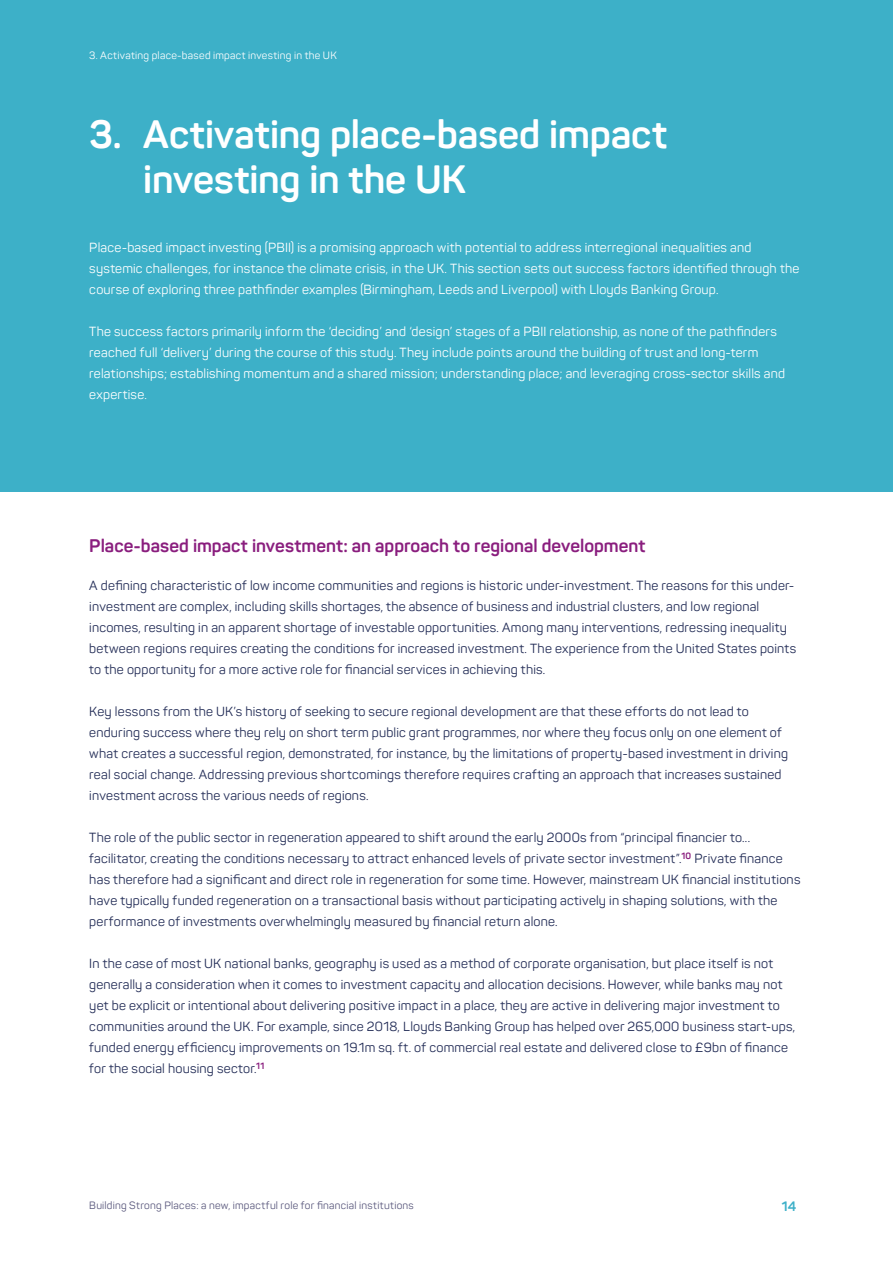
<style>
.page{position:relative;width:893px;height:1263px;background:#fff}
.page>*{position:absolute;margin:0;border:0;box-sizing:border-box;transform-origin:0 0}
.t1{font:700 39px/45px "Panton";color:#fff}
.t2{font:700 18px "Panton";color:#8a1e7e}
.t3{font:700 13.5px "Panton";color:#3db0c8}
.t4{font:13.05px/21px "Panton";letter-spacing:.015em;color:#222c56}
.t5{font:13.05px/21px "Panton";letter-spacing:.015em;color:#fff}
.t6{font:10.5px "Panton";letter-spacing:.025em;color:#59577c}
.t7{font:10.5px "Panton";letter-spacing:.03em;color:#fff}
</style>
<div class="page">
<div style="left:0;top:0;width:893px;height:492px;background:#3db0c8"></div>
<p class="t7" style="left:89px;top:49px;width:249px">3. Activating place-based impact investing in the UK</p>
<h1 class="t1" style="left:143px;top:111px;width:525px;text-indent:-54px">3. Activating place-based impact investing in the UK</h1>
<p class="t5" style="left:89px;top:237px;width:711px">Place-based impact investing (PBII) is a promising approach with potential to address interregional inequalities and systemic challenges, for instance the climate crisis, in the UK. This section sets out success factors identified through the course of exploring three pathfinder examples (Birmingham, Leeds and Liverpool) with Lloyds Banking Group.</p>
<p class="t5" style="left:89px;top:321px;width:697px">The success factors primarily inform the ‘deciding’ and ‘design’ stages of a PBII relationship, as none of the pathfinders reached full ‘delivery’ during the course of this study. They include points around the building of trust and long-term relationships; establishing momentum and a shared mission; understanding place; and leveraging cross-sector skills and expertise.</p>
<h2 class="t2" style="left:89px;top:534px;width:558px">Place-based impact investment: an approach to regional development</h2>
<p class="t4" style="left:89px;top:575px;width:708px">A defining characteristic of low income communities and regions is historic under-investment. The reasons for this under&shy;investment are complex, including skills shortages, the absence of business and industrial clusters, and low regional incomes, resulting in an apparent shortage of investable opportunities. Among many interventions, redressing inequality between regions requires creating the conditions for increased investment. The experience from the United States points to the opportunity for a more active role for financial services in achieving this.</p>
<p class="t4" style="left:89px;top:701px;width:700px">Key lessons from the UK’s history of seeking to secure regional development are that these efforts do not lead to enduring success where they rely on short term public grant programmes, nor where they focus only on one element of what creates a successful region, demonstrated, for instance, by the limitations of property-based investment in driving real social change. Addressing previous shortcomings therefore requires crafting an approach that increases sustained investment across the various needs of regions.</p>
<p class="t4" style="left:89px;top:827px;width:713px">The role of the public sector in regeneration appeared to shift around the early 2000s from “principal financier to... facilitator, creating the conditions necessary to attract enhanced levels of private sector investment”.<sup>10</sup> Private finance has therefore had a significant and direct role in regeneration for some time. However, mainstream UK financial institutions have typically funded regeneration on a transactional basis without participating actively in shaping solutions, with the performance of investments overwhelmingly measured by financial return alone.</p>
<p class="t4" style="left:89px;top:953px;width:707px">In the case of most UK national banks, geography is used as a method of corporate organisation, but place itself is not generally a consideration when it comes to investment capacity and allocation decisions. However, while banks may not yet be explicit or intentional about delivering positive impact in a place, they are active in delivering major investment to communities around the UK. For example, since 2018, Lloyds Banking Group has helped over 265,000 business start-ups, funded energy efficiency improvements on 19.1m sq. ft. of commercial real estate and delivered close to £9bn of finance for the social housing sector.<sup>11</sup></p>
<p class="t6" style="left:89px;top:1199px;width:326px">Building Strong Places: a new, impactful role for financial institutions</p>
<p class="t3" style="left:782px;top:1197px;width:16px">14</p>
</div>
